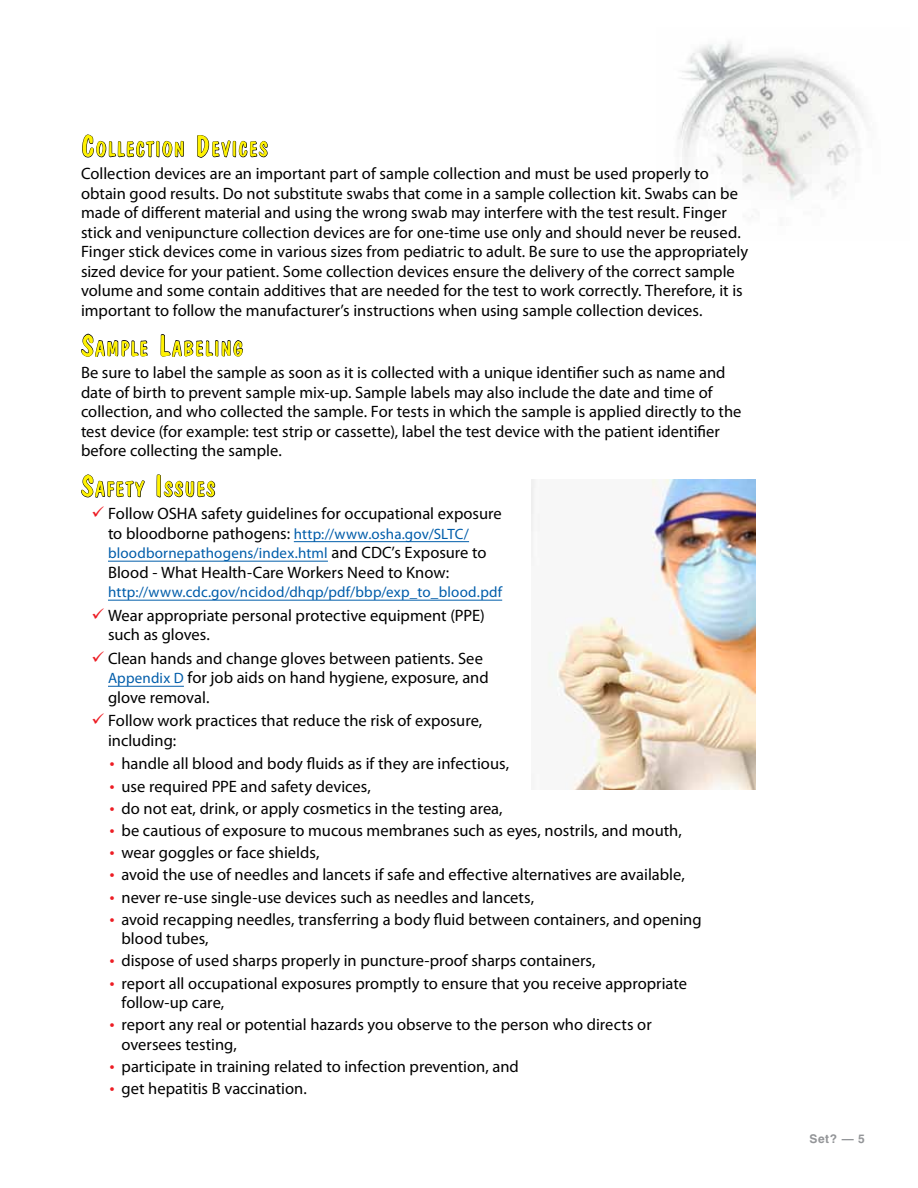
<style>
.page{position:relative;width:918px;height:1188px;background:#fff}
.page>*{position:absolute;margin:0;border:0;box-sizing:border-box;transform-origin:0 0}
.t1{font:21px "Dom Casual Std";letter-spacing:.025em;color:#fff200}
.Text{font:16.5px/19.5px "Myriad Pro";color:#000}
.Bulleted_text-inset1{font:16.5px/19.5px "Myriad Pro";color:#000}
.Checklist_text-inset{font:16.5px/19.5px "Myriad Pro";color:#000}
.Checklist_text-inset-2{font:15px/19.5px "Myriad Pro";letter-spacing:.01em;color:#005daa}
.Page_Info-R{font:700 12px "Helvetica LT Std";color:#939598}
.s1{font-size:30px}
.s2{font-size:16.5px;color:#000}
.s3{font-size:15px;color:#005daa}
.s4{font-family:"Times New Roman";font-size:15px;color:#ed1d24}
</style>
<div class="page">
<img style="left:677px;top:41px;width:187px;height:176px">
<hr style="left:294px;top:541px;width:175px;height:1px;background:#005daa">
<hr style="left:108px;top:561px;width:220px;height:1px;background:#005daa">
<hr style="left:108px;top:600px;width:394px;height:1px;background:#005daa">
<hr style="left:108px;top:686px;width:76px;height:1px;background:#005daa">
<svg style="left:82px;top:134px;width:102px;height:24px"></svg>
<svg style="left:197px;top:135px;width:71px;height:23px"></svg>
<svg style="left:81px;top:333px;width:67px;height:24px"></svg>
<svg style="left:160px;top:334px;width:83px;height:23px"></svg>
<svg style="left:81px;top:474px;width:64px;height:24px"></svg>
<svg style="left:156px;top:474px;width:59px;height:24px"></svg>
<img style="left:531px;top:480px;width:225px;height:309px">
<h2 class="t1" style="left:81px;top:137px;width:189px"><span class="s1">C</span>OLLECTION <span class="s1">D</span> EVICES</h2>
<p class="Text" style="left:81px;top:164px;width:669px">Collection devices are an important part of sample collection and must be used properly to obtain good results. Do not substitute swabs that come in a sample collection kit. Swabs can be made of different material and using the wrong swab may interfere with the test result. Finger stick and venipuncture collection devices are for one-time use only and should never be reused.<br>Finger stick devices come in various sizes from pediatric to adult. Be sure to use the appropriately sized device for your patient. Some collection devices ensure the delivery of the correct sample volume and some contain additives that are needed for the test to work correctly. Therefore, it is important to follow the manufacturer’s instructions when using sample collection devices.</p>
<h2 class="t1" style="left:81px;top:336px;width:164px"><span class="s1">S</span>AMPLE <span class="s1">L</span>ABELING</h2>
<p class="Text" style="left:81px;top:363px;width:662px">Be sure to label the sample as soon as it is collected with a unique identifier such as name and date of birth to prevent sample mix-up. Sample labels may also include the date and time of collection, and who collected the sample. For tests in which the sample is applied directly to the test device (for example: test strip or cassette), label the test device with the patient identifier before collecting the sample.</p>
<h2 class="t1" style="left:81px;top:477px;width:136px"><span class="s1">S</span>AFETY <span class="s1">I</span> SSUES</h2>
<p class="Checklist_text-inset" style="left:108px;top:504px;width:395px">Follow OSHA safety guidelines for occupational exposure</p>
<p class="Checklist_text-inset-2" style="left:108px;top:524px;width:380px"><span class="s2">to bloodborne pathogens:</span> http://www.osha.gov/SLTC/ bloodbornepathogens/index.html <span class="s2">and CDC’s Exposure to</span></p>
<p class="Checklist_text-inset" style="left:108px;top:562px;width:343px">Blood - What Health-Care Workers Need to Know:</p>
<p class="Checklist_text-inset-2" style="left:108px;top:582px;width:396px">http://www.cdc.gov/ncidod/dhqp/pdf/bbp/exp_to_blood.pdf</p>
<p class="Checklist_text-inset" style="left:108px;top:605px;width:378px">Wear appropriate personal protective equipment (PPE) such as gloves.</p>
<p class="Checklist_text-inset" style="left:108px;top:648px;width:382px">Clean hands and change gloves between patients. See<br><span class="s3">Appendix D</span> for job aids on hand hygiene, exposure, and glove removal.</p>
<p class="Checklist_text-inset" style="left:108px;top:711px;width:376px">Follow work practices that reduce the risk of exposure, including:</p>
<p class="Bulleted_text-inset1" style="left:110px;top:754px;width:401px"><span class="s4">•</span> handle all blood and body fluids as if they are infectious,</p>
<p class="Bulleted_text-inset1" style="left:110px;top:776px;width:263px"><span class="s4">•</span> use required PPE and safety devices,</p>
<p class="Bulleted_text-inset1" style="left:110px;top:798px;width:395px"><span class="s4">•</span> do not eat, drink, or apply cosmetics in the testing area,</p>
<p class="Bulleted_text-inset1" style="left:110px;top:820px;width:574px"><span class="s4">•</span> be cautious of exposure to mucous membranes such as eyes, nostrils, and mouth,</p>
<p class="Bulleted_text-inset1" style="left:110px;top:843px;width:211px"><span class="s4">•</span> wear goggles or face shields,</p>
<p class="Bulleted_text-inset1" style="left:110px;top:865px;width:577px"><span class="s4">•</span> avoid the use of needles and lancets if safe and effective alternatives are available,</p>
<p class="Bulleted_text-inset1" style="left:110px;top:887px;width:426px"><span class="s4">•</span> never re-use single-use devices such as needles and lancets,</p>
<p class="Bulleted_text-inset1" style="left:122px;top:909px;width:582px;text-indent:-12px"><span class="s4">•</span> avoid recapping needles, transferring a body fluid between containers, and opening blood tubes,</p>
<p class="Bulleted_text-inset1" style="left:110px;top:951px;width:488px"><span class="s4">•</span> dispose of used sharps properly in puncture-proof sharps containers,</p>
<p class="Bulleted_text-inset1" style="left:122px;top:973px;width:567px;text-indent:-12px"><span class="s4">•</span> report all occupational exposures promptly to ensure that you receive appropriate follow-up care,</p>
<p class="Bulleted_text-inset1" style="left:122px;top:1015px;width:532px;text-indent:-12px"><span class="s4">•</span> report any real or potential hazards you observe to the person who directs or oversees testing,</p>
<p class="Bulleted_text-inset1" style="left:110px;top:1057px;width:411px"><span class="s4">•</span> participate in training related to infection prevention, and</p>
<p class="Bulleted_text-inset1" style="left:110px;top:1079px;width:199px"><span class="s4">•</span> get hepatitis B vaccination.</p>
<p class="Page_Info-R" style="left:809px;top:1131px;width:57px">Set? — 5</p>
</div>
